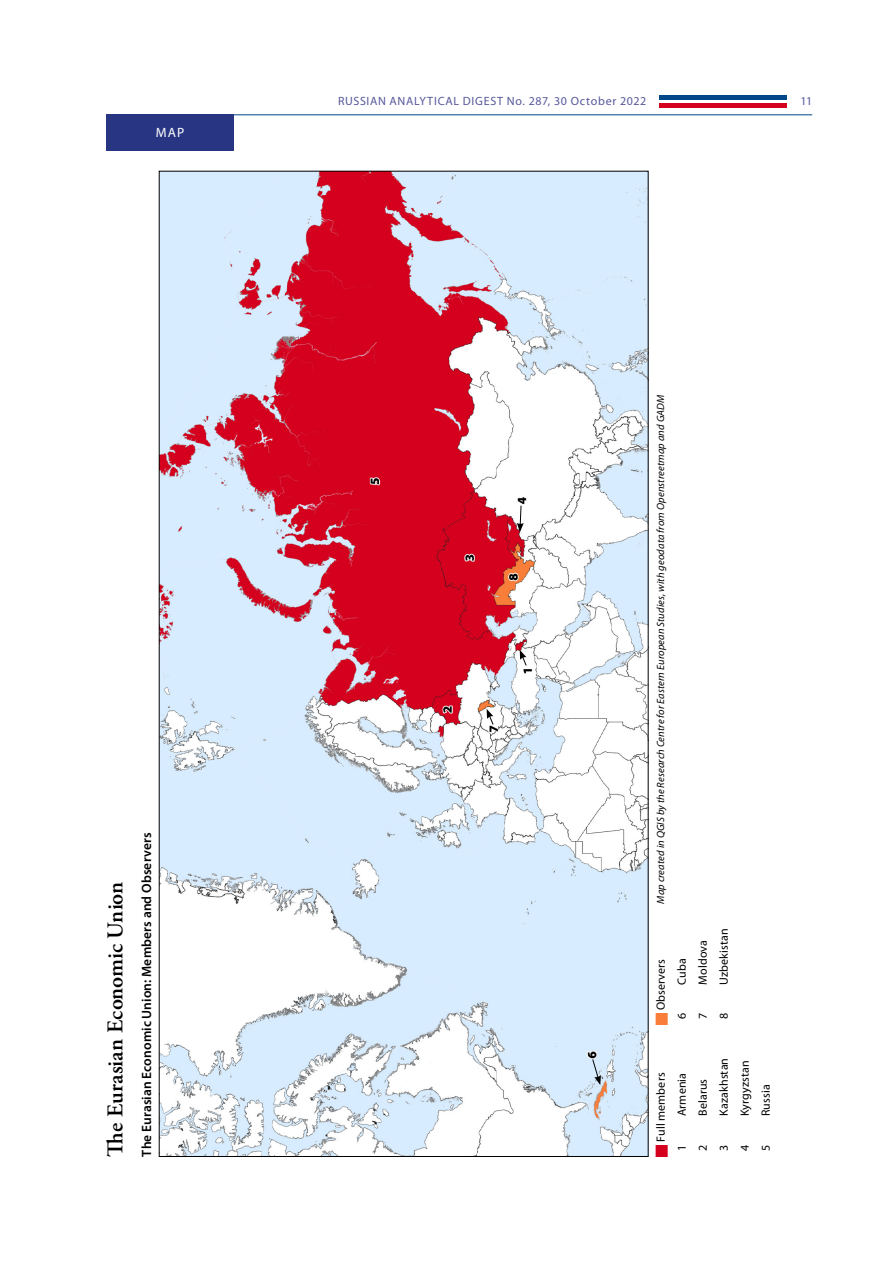
<style>
.page{position:relative;width:893px;height:1263px;background:#fff}
.page>*{position:absolute;margin:0;border:0;box-sizing:border-box;transform-origin:0 0}
.Ueberschrift_Artikel{font:600 22.5px "Adobe Garamond Pro";letter-spacing:-.005em;color:#000}
.Ueberschrift_Tabelle{font:600 13.5px "Myriad Pro";letter-spacing:.005em;color:#000}
.Abschnittsueberschri{font:13.5px "Myriad Pro";color:#fff}
.Tabelle_Links{font:12px "Myriad Pro";letter-spacing:.01em;color:#000}
.t1{font:12px "Myriad Pro";letter-spacing:.055em;color:#56589b}
.Quelle_Tabelle_1{font:italic 10.5px "Myriad Pro";letter-spacing:.01em;color:#000}
.s1{font-family:"Futura TOT Boo";color:#f87e3a}
.s2{font-family:"Futura TOT Boo";color:#d4001e}
</style>
<div class="page">
<div style="left:659px;top:103px;width:128px;height:5px;background:#d4001e"></div>
<hr style="left:659px;top:96px;width:128px;height:4px;background:#004688">
<hr style="left:106px;top:114px;width:706px;height:1px;background:#004688">
<img style="left:161px;top:173px;width:485px;height:982px">
<div style="left:106px;top:115px;width:128px;height:36px;background:#283583"></div>
<svg style="left:592px;top:1058px;width:9px;height:27px"></svg>
<svg style="left:520px;top:650px;width:7px;height:16px"></svg>
<svg style="left:487px;top:709px;width:7px;height:16px"></svg>
<svg style="left:517px;top:505px;width:7px;height:27px"></svg>
<p class="Abschnittsueberschri" style="left:156px;top:125px;width:30px">MAP</p>
<p class="Ueberschrift_Artikel" style="left:103px;top:1157px;width:276px;rotate:-90deg">The Eurasian Economic Union</p>
<p class="Ueberschrift_Tabelle" style="left:138px;top:1157px;width:325px;rotate:-90deg">The Eurasian Economic Union: Members and Observers</p>
<p class="t1" style="left:338px;top:94px;width:310px">RUSSIAN ANALYTICAL DIGEST No. 287, 30 October 2022</p>
<p class="t1" style="left:800px;top:94px;width:13px">11</p>
<p class="Quelle_Tabelle_1" style="left:654px;top:904px;width:511px;rotate:-90deg">Map created in QGIS by the Research Centre for Eastern European Studies, with geodata from Openstreetmap and GADM</p>
<p class="Tabelle_Links" style="left:653px;top:1025px;width:68px;rotate:-90deg"><span class="s1">█</span> Observers</p>
<p class="Tabelle_Links" style="left:674px;top:985px;width:28px;rotate:-90deg">Cuba</p>
<p class="Tabelle_Links" style="left:674px;top:1019px;width:8px;rotate:-90deg">6</p>
<p class="Tabelle_Links" style="left:695px;top:985px;width:46px;rotate:-90deg">Moldova</p>
<p class="Tabelle_Links" style="left:695px;top:1019px;width:8px;rotate:-90deg">7</p>
<p class="Tabelle_Links" style="left:716px;top:985px;width:58px;rotate:-90deg">Uzbekistan</p>
<p class="Tabelle_Links" style="left:716px;top:1019px;width:8px;rotate:-90deg">8</p>
<p class="Tabelle_Links" style="left:653px;top:1157px;width:86px;rotate:-90deg"><span class="s2">█</span> Full members</p>
<p class="Tabelle_Links" style="left:674px;top:1116px;width:45px;rotate:-90deg">Armenia</p>
<p class="Tabelle_Links" style="left:674px;top:1151px;width:8px;rotate:-90deg">1</p>
<p class="Tabelle_Links" style="left:695px;top:1116px;width:39px;rotate:-90deg">Belarus</p>
<p class="Tabelle_Links" style="left:695px;top:1151px;width:8px;rotate:-90deg">2</p>
<p class="Tabelle_Links" style="left:716px;top:1116px;width:60px;rotate:-90deg">Kazakhstan</p>
<p class="Tabelle_Links" style="left:716px;top:1151px;width:8px;rotate:-90deg">3</p>
<p class="Tabelle_Links" style="left:737px;top:1116px;width:57px;rotate:-90deg">Kyrgyzstan</p>
<p class="Tabelle_Links" style="left:758px;top:1116px;width:33px;rotate:-90deg">Russia</p>
<p class="Tabelle_Links" style="left:737px;top:1151px;width:8px;rotate:-90deg">4</p>
<p class="Tabelle_Links" style="left:758px;top:1151px;width:8px;rotate:-90deg">5</p>
</div>
